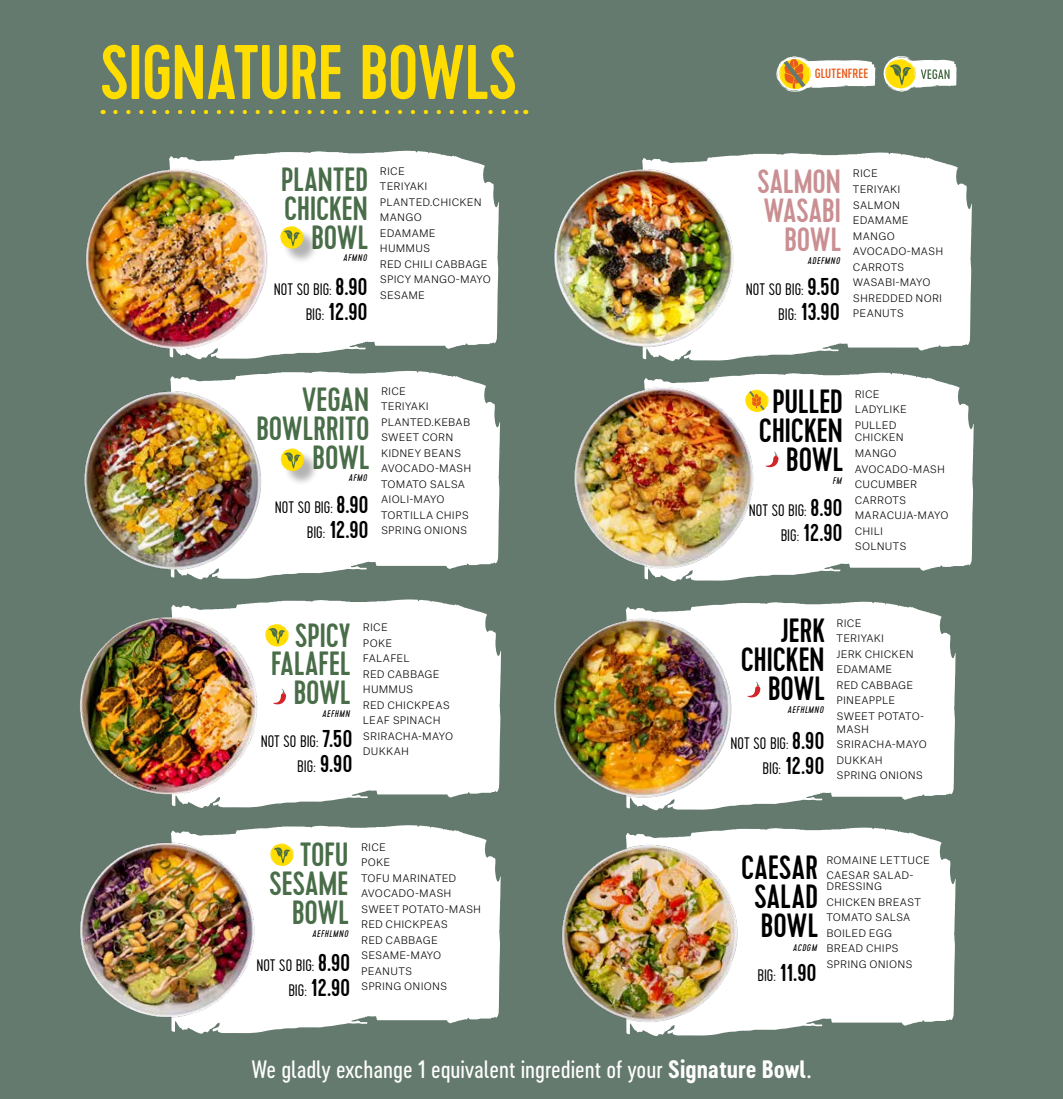
<style>
.page{position:relative;width:1063px;height:1099px;background:#fff}
.page>*{position:absolute;margin:0;border:0;box-sizing:border-box;transform-origin:0 0}
.t1{font:500 77px "Cervo";letter-spacing:-.015em;color:#fd0}
.t2{font:500 33.62px/28.8px "Cervo";letter-spacing:-.01em;color:#496d48;text-align:right}
.t3{font:500 33.62px/28.8px "Cervo";letter-spacing:-.01em;color:#000;text-align:right}
.t4{font:500 33.62px/28.8px "Cervo";letter-spacing:-.01em;color:#ca8f92;text-align:right}
.t5{font:500 24.38px "Cervo";letter-spacing:-.015em;color:#000}
.t6{font:23.5px "Cervo Neue Regular Neue";color:#fff}
.t7{font:300 16.62px/25px "Cervo";letter-spacing:-.005em;color:#000;text-align:right}
.t8{font:12.5px "Cervo Neue Medium Neue";color:#e95b1d}
.t9{font:300 9.88px/15.5px "Atlas Grotesk";letter-spacing:.02em;color:#000}
.t10{font:italic 9.62px "Cervo";letter-spacing:.075em;color:#000}
.s1{font-weight:500;font-size:24.38px}
.s2{font-weight:300;font-size:16.62px}
.s3{font-family:"Cervo Neue Bold Neue"}
</style>
<div class="page">
<div style="left:0;top:0;width:1063px;height:1098px;background:#647a6e"></div>
<svg style="left:883px;top:56px;width:74px;height:36px"></svg>
<svg style="left:776px;top:56px;width:99px;height:36px"></svg>
<svg style="left:115px;top:110px;width:404px;height:4px;background:#8d9450"></svg>
<svg style="left:169px;top:151px;width:330px;height:208px"></svg>
<div style="left:283px;top:228px;width:36px;height:36px;background:#000;opacity:.3"></div>
<svg style="left:280px;top:226px;width:24px;height:23px"></svg>
<img style="left:78px;top:161px;width:197px;height:197px;border-radius:99px">
<svg style="left:170px;top:371px;width:330px;height:208px"></svg>
<div style="left:283px;top:450px;width:36px;height:36px;background:#000;opacity:.3"></div>
<svg style="left:281px;top:448px;width:23px;height:23px"></svg>
<img style="left:74px;top:381px;width:197px;height:198px;border-radius:99px">
<svg style="left:171px;top:825px;width:330px;height:208px"></svg>
<svg style="left:270px;top:843px;width:24px;height:23px"></svg>
<img style="left:68px;top:831px;width:198px;height:198px;border-radius:99px">
<svg style="left:274px;top:599px;width:227px;height:209px"></svg>
<svg style="left:274px;top:624px;width:15px;height:22px"></svg>
<svg style="left:274px;top:688px;width:12px;height:16px"></svg>
<svg style="left:642px;top:152px;width:330px;height:209px"></svg>
<img style="left:544px;top:160px;width:198px;height:197px;border-radius:99px">
<svg style="left:626px;top:601px;width:330px;height:209px"></svg>
<img style="left:544px;top:609px;width:197px;height:197px;border-radius:99px">
<svg style="left:747px;top:681px;width:13px;height:16px"></svg>
<svg style="left:626px;top:827px;width:330px;height:209px"></svg>
<img style="left:551px;top:834px;width:197px;height:197px;border-radius:99px">
<svg style="left:644px;top:373px;width:330px;height:208px"></svg>
<img style="left:565px;top:379px;width:197px;height:198px;border-radius:99px">
<svg style="left:766px;top:451px;width:12px;height:16px"></svg>
<svg style="left:745px;top:389px;width:24px;height:23px"></svg>
<img style="left:63px;top:599px;width:211px;height:213px">
<h1 class="t1" style="left:100px;top:27px;width:418px">SIGNATURE BOWLS</h1>
<h2 class="t2" style="left:281px;top:166px;width:89px">PLANTED<br>CHICKEN<br>BOWL</h2>
<h3 class="t7" style="left:274px;top:277px;width:95px">NOT SO BIG: <span class="s1">8.90</span></h3>
<h3 class="t5" style="left:306px;top:297px;width:64px"><span class="s2">BIG:</span> 12.90</h3>
<p class="t10" style="left:343px;top:252px;width:25px">AFMNO</p>
<p class="t9" style="left:380px;top:162px;width:113px">RICE<br>TERIYAKI<br>PLANTED.CHICKEN<br>MANGO<br>EDAMAME<br>HUMMUS<br>RED CHILI CABBAGE<br>SPICY MANGO-MAYO<br>SESAME</p>
<h2 class="t2" style="left:256px;top:386px;width:115px">VEGAN<br>BOWLRRITO<br>BOWL</h2>
<h3 class="t7" style="left:275px;top:495px;width:95px">NOT SO BIG: <span class="s1">8.90</span></h3>
<h3 class="t5" style="left:307px;top:515px;width:64px"><span class="s2">BIG:</span> 12.90</h3>
<p class="t10" style="left:348px;top:472px;width:20px">AFMO</p>
<p class="t9" style="left:381px;top:382px;width:92px">RICE<br>TERIYAKI<br>PLANTED.KEBAB<br>SWEET CORN<br>KIDNEY BEANS<br>AVOCADO-MASH<br>TOMATO SALSA<br>AIOLI-MAYO<br>TORTILLA CHIPS<br>SPRING ONIONS</p>
<h2 class="t2" style="left:271px;top:621px;width:81px">SPICY<br>FALAFEL<br>BOWL</h2>
<h3 class="t7" style="left:261px;top:729px;width:93px">NOT SO BIG: <span class="s1">7.50<br></span>BIG: <span class="s1">9.90</span></h3>
<p class="t10" style="left:322px;top:708px;width:29px">AEFHMN</p>
<p class="t9" style="left:363px;top:618px;width:92px">RICE<br>POKE<br>FALAFEL<br>RED CABBAGE<br>HUMMUS<br>RED CHICKPEAS<br>LEAF SPINACH<br>SRIRACHA-MAYO<br>DUKKAH</p>
<h2 class="t2" style="left:269px;top:841px;width:81px">TOFU<br>SESAME<br>BOWL</h2>
<h3 class="t7" style="left:256px;top:953px;width:95px">NOT SO BIG: <span class="s1">8.90</span></h3>
<h3 class="t5" style="left:288px;top:972px;width:64px"><span class="s2">BIG:</span> 12.90</h3>
<p class="t10" style="left:312px;top:928px;width:37px">AEFHLMNO</p>
<p class="t9" style="left:361px;top:838px;width:122px">RICE<br>POKE<br>TOFU MARINATED<br>AVOCADO-MASH<br>SWEET POTATO-MASH<br>RED CHICKPEAS<br>RED CABBAGE<br>SESAME-MAYO<br>PEANUTS<br>SPRING ONIONS</p>
<p class="t8" style="left:815px;top:65px;width:55px">GLUTENFREE</p>
<h2 class="t4" style="left:757px;top:168px;width:85px">SALMON<br>WASABI<br>BOWL</h2>
<h3 class="t7" style="left:746px;top:277px;width:96px">NOT SO BIG: <span class="s1">9.50</span></h3>
<h3 class="t5" style="left:778px;top:297px;width:63px"><span class="s2">BIG:</span> 13.90</h3>
<p class="t10" style="left:808px;top:255px;width:34px">ADEFMNO</p>
<p class="t9" style="left:853px;top:165px;width:92px">RICE<br>TERIYAKI<br>SALMON<br>EDAMAME<br>MANGO<br>AVOCADO-MASH<br>CARROTS<br>WASABI-MAYO<br>SHREDDED NORI<br>PEANUTS</p>
<h2 class="t3" style="left:759px;top:388px;width:86px">PULLED<br>CHICKEN<br>BOWL</h2>
<h3 class="t7" style="left:749px;top:498px;width:95px">NOT SO BIG: <span class="s1">8.90</span></h3>
<h3 class="t5" style="left:781px;top:518px;width:64px"><span class="s2">BIG:</span> 12.90</h3>
<p class="t10" style="left:833px;top:475px;width:10px">FM</p>
<p class="t9" style="left:855px;top:385px;width:54px">RICE<br>LADYLIKE<br>PULLED</p>
<p class="t9" style="left:855px;top:429px;width:95px">CHICKEN<br>MANGO<br>AVOCADO-MASH<br>CUCUMBER<br>CARROTS<br>MARACUJA-MAYO<br>CHILI<br>SOLNUTS</p>
<h2 class="t3" style="left:741px;top:617px;width:86px">JERK<br>CHICKEN<br>BOWL</h2>
<h3 class="t7" style="left:731px;top:731px;width:95px">NOT SO BIG: <span class="s1">8.90</span></h3>
<h3 class="t5" style="left:763px;top:751px;width:64px"><span class="s2">BIG:</span> 12.90</h3>
<p class="t10" style="left:788px;top:704px;width:37px">AEFHLMNO</p>
<p class="t9" style="left:837px;top:614px;width:89px">RICE<br>TERIYAKI<br>JERK CHICKEN<br>EDAMAME<br>RED CABBAGE<br>PINEAPPLE<br>SWEET POTATO-</p>
<p class="t9" style="left:837px;top:720px;width:92px">MASH<br>SRIRACHA-MAYO<br>DUKKAH<br>SPRING ONIONS</p>
<h2 class="t3" style="left:741px;top:854px;width:79px;text-align:center">CAESAR<br>SALAD<br>BOWL</h2>
<p class="t10" style="left:793px;top:941px;width:25px">ACDGM</p>
<h3 class="t5" style="left:757px;top:958px;width:61px"><span class="s2">BIG:</span> 11.90</h3>
<p class="t9" style="left:826px;top:851px;width:105px">ROMAINE LETTUCE<br>CAESAR SALAD-</p>
<p class="t9" style="left:826px;top:877px;width:96px">DRESSING<br>CHICKEN BREAST<br>TOMATO SALSA<br>BOILED EGG<br>BREAD CHIPS<br>SPRING ONIONS</p>
<h3 class="t6" style="left:251px;top:1053px;width:562px">We gladly exchange 1 equivalent ingredient of your <span class="s3">Signature Bowl</span>.</h3>
</div>
